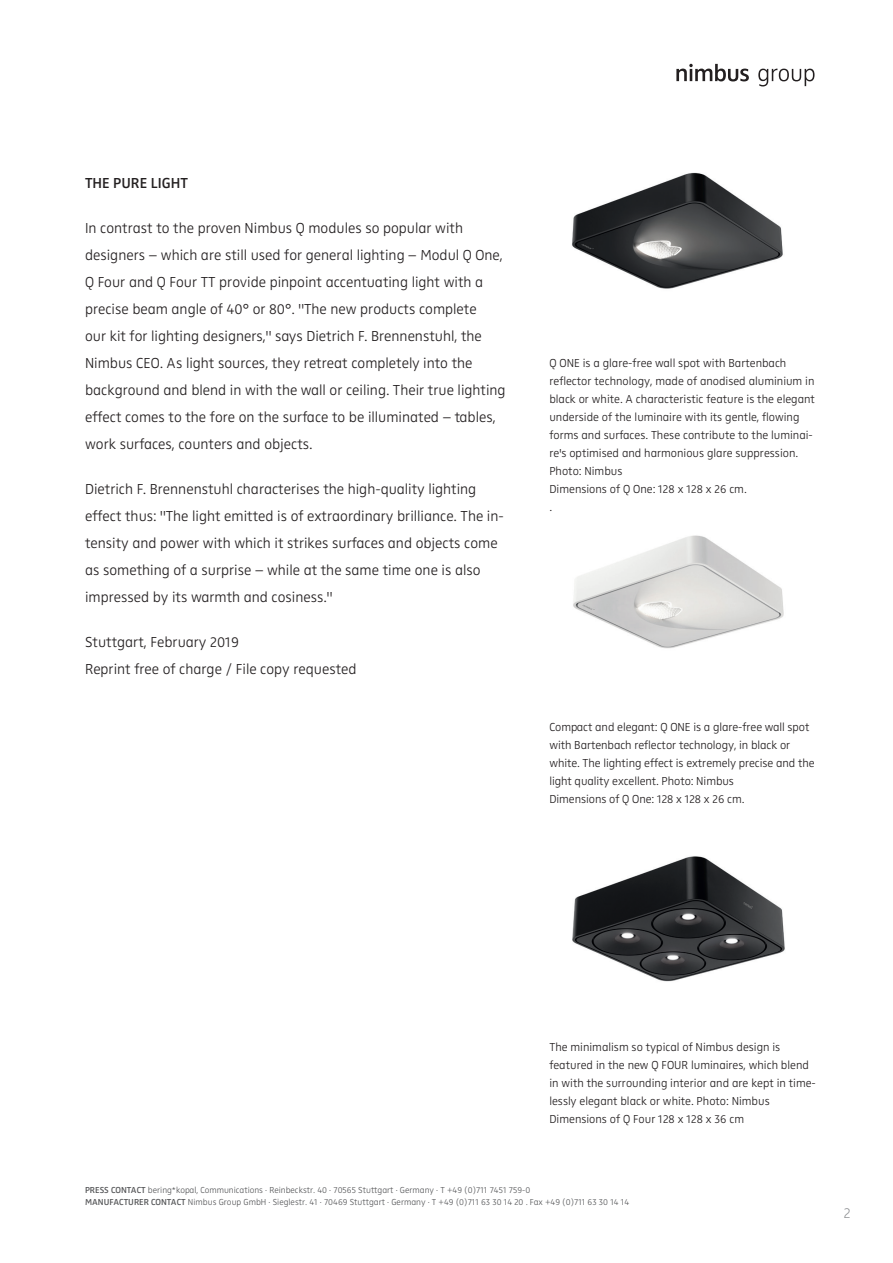
<style>
.page{position:relative;width:893px;height:1263px;background:#fff}
.page>*{position:absolute;margin:0;border:0;box-sizing:border-box;transform-origin:0 0}
.Fließtext{font:15px/27px "Zwo Light LF Plain Alt";color:#231f20}
.Zwischenüberschrift{font:15px "Zwo Semi Bold LF Plain Alt";color:#231f20}
.t1{font:15px "Zwo Extra Light LF Plain Alt";color:#8a8c8f}
.Bildunterschrift{font:12px/18px "Zwo Light LF Plain Alt";color:#231f20}
.t2{font:9px/12px "Zwo Light LF Plain Alt";color:#57585a}
.s1{font-family:"Zwo Semi Bold LF Plain Alt"}
</style>
<div class="page">
<svg style="left:676px;top:64px;width:73px;height:17px"></svg>
<svg style="left:758px;top:69px;width:56px;height:17px"></svg>
<img style="left:572px;top:172px;width:211px;height:117px">
<img style="left:573px;top:535px;width:211px;height:114px">
<img style="left:572px;top:856px;width:213px;height:126px">
<p class="Zwischenüberschrift" style="left:85px;top:175px;width:104px">THE PURE LIGHT</p>
<p class="Fließtext" style="left:85px;top:215px;width:422px">In contrast to the proven Nimbus Q modules so popular with designers – which are still used for general lighting – Modul Q One, Q Four and Q Four TT provide pinpoint accentuating light with a precise beam angle of 40° or 80°. "The new products complete<br>our kit for lighting designers," says Dietrich F. Brennenstuhl, the Nimbus CEO. As light sources, they retreat completely into the background and blend in with the wall or ceiling. Their true lighting effect comes to the fore on the surface to be illuminated – tables, work surfaces, counters and objects.</p>
<p class="Fließtext" style="left:85px;top:476px;width:420px">Dietrich F. Brennenstuhl characterises the high-quality lighting effect thus: "The light emitted is of extraordinary brilliance. The in&shy;tensity and power with which it strikes surfaces and objects come as something of a surprise – while at the same time one is also impressed by its warmth and cosiness."</p>
<p class="Fließtext" style="left:85px;top:629px;width:273px">Stuttgart, February 2019<br>Reprint free of charge / File copy requested</p>
<p class="Bildunterschrift" style="left:549px;top:354px;width:267px">Q ONE is a glare-free wall spot with Bartenbach reflector technology, made of anodised aluminium in black or white. A characteristic feature is the elegant underside of the luminaire with its gentle, flowing forms and surfaces. These contribute to the luminai&shy;re's optimised and harmonious glare suppression.<br>Photo: Nimbus</p>
<p class="Bildunterschrift" style="left:549px;top:480px;width:199px">Dimensions of Q One: 128 x 128 x 26 cm.</p>
<p class="Bildunterschrift" style="left:549px;top:498px;width:4px">.</p>
<p class="Bildunterschrift" style="left:549px;top:718px;width:267px">Compact and elegant: Q ONE is a glare-free wall spot with Bartenbach reflector technology, in black or white. The lighting effect is extremely precise and the light quality excellent. Photo: Nimbus</p>
<p class="Bildunterschrift" style="left:549px;top:790px;width:196px">Dimensions of Q One: 128 x 128 x 26 cm.</p>
<p class="Bildunterschrift" style="left:549px;top:1038px;width:268px">The minimalism so typical of Nimbus design is featured in the new Q FOUR luminaires, which blend in with the surrounding interior and are kept in time&shy;lessly elegant black or white. Photo: Nimbus</p>
<p class="Bildunterschrift" style="left:549px;top:1110px;width:196px">Dimensions of Q Four 128 x 128 x 36 cm</p>
<p class="t2" style="left:85px;top:1183px;width:546px"><span class="s1">PRESS CONTACT</span> bering*kopal, Communications · Reinbeckstr. 40 · 70565 Stuttgart · Germany · T +49 (0)711 7451 759-0<br><span class="s1">MANUFACTURER CONTACT</span> Nimbus Group GmbH · Sieglestr. 41 · 70469 Stuttgart · Germany · T +49 (0)711 63 30 14 20 . Fax +49 (0)711 63 30 14 14</p>
<p class="t1" style="left:844px;top:1204px;width:8px">2</p>
</div>
